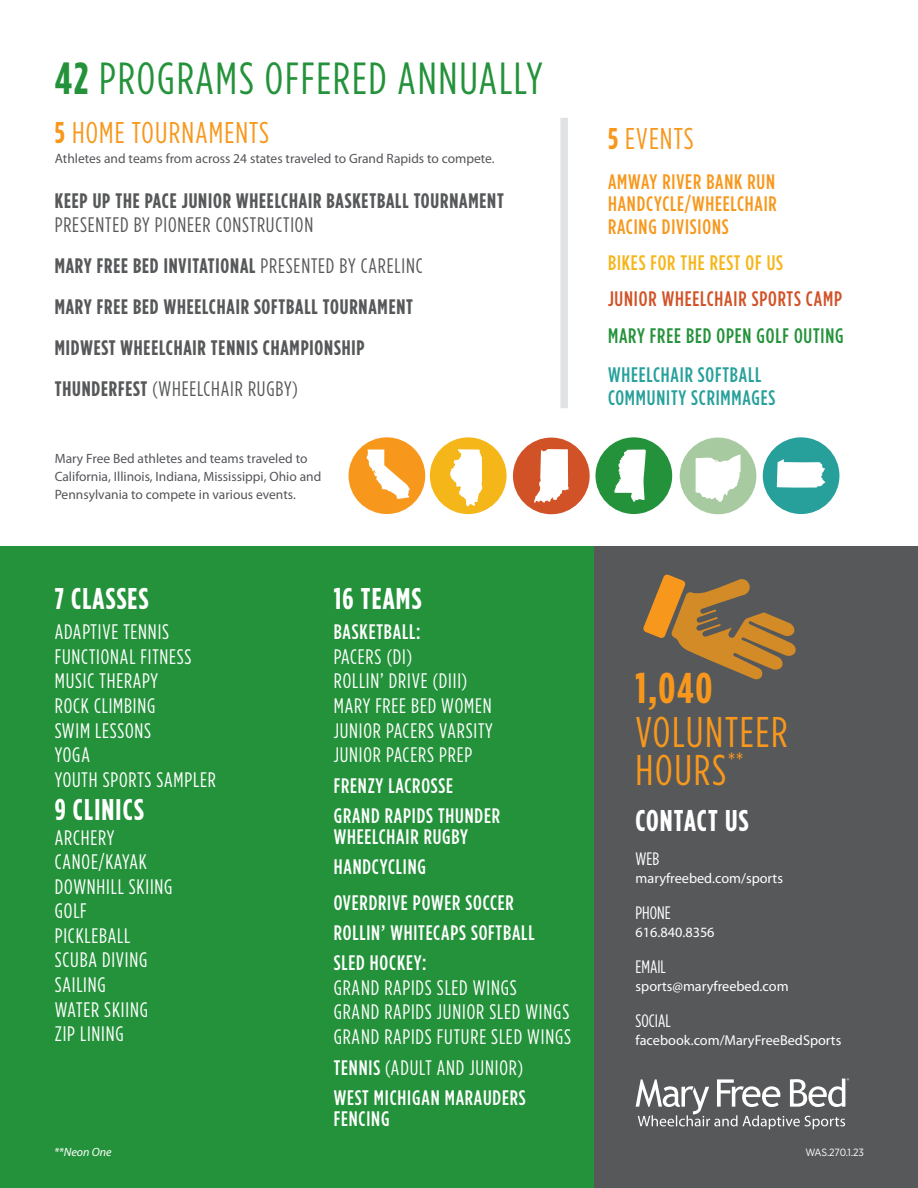
<style>
.page{position:relative;width:918px;height:1188px;background:#fff}
.page>*{position:absolute;margin:0;border:0;box-sizing:border-box;transform-origin:0 0}
.Headline{font:45px "Gotham Condensed";letter-spacing:.04em;color:#24923b}
.Headline-2{font:42.9px "Gotham Condensed";letter-spacing:.04em;color:#f7981d}
.Headline-3{font:700 42.9px "Gotham Condensed";color:#f7981d}
.Headline-4{font:700 30px "Gotham Condensed";letter-spacing:.04em;color:#fff}
.Headline-5{font:30px "Gotham Condensed";letter-spacing:.04em;color:#f7981d}
.Headline-6{font:21px "Gotham Condensed";letter-spacing:.04em;color:#fff}
.Headline-7{font:700 21px/24px "Gotham Condensed";letter-spacing:.04em;color:#57585a}
.Teams_SemiBold{font:500 21px/21px "Gotham Condensed";letter-spacing:.04em;color:#fff}
.Paragraph_Style_1{font:500 21px/22.5px "Gotham Condensed";letter-spacing:.04em;color:#f7981d;text-align:justify}
.Paragraph_Style_1-2{font:500 21px/22.5px "Gotham Condensed";letter-spacing:.04em;color:#27a09b}
.Headline-8{font:21px "Gotham Condensed";letter-spacing:.04em;color:#57585a}
.Paragraph_Style_1-3{font:500 21px "Gotham Condensed";letter-spacing:.04em;color:#d15227}
.Paragraph_Style_1-4{font:500 21px "Gotham Condensed";letter-spacing:.04em;color:#24923b}
.Headline-9{font:500 21px "Gotham Condensed";letter-spacing:.04em;color:#fff}
.Teams_SemiBold-2{font:21px "Gotham Condensed";letter-spacing:.04em;color:#fff}
.Paragraph_Style_1-5{font:500 21px "Gotham Condensed";letter-spacing:.04em;color:#f5b619}
.Text{font:18px "Gotham Condensed";color:#fff}
.Text-2{font:14.25px "Myriad Pro";color:#fff}
.Text-3{font:13.5px/18px "Myriad Pro";color:#54555a}
.Text-4{font:italic 12px "Myriad Pro";color:#fff}
.Gray_Text{font:10.5px "Gotham Narrow";letter-spacing:-.02em;color:#fff}
.s1{font-weight:700}
.s2{font-weight:400}
.s3{font-weight:500}
</style>
<div class="page">
<div style="left:0;top:546px;width:594px;height:642px;background:#24923b"></div>
<div style="left:594px;top:546px;width:324px;height:642px;background:#57585a"></div>
<svg style="left:636px;top:1078px;width:213px;height:51px"></svg>
<div style="left:430px;top:437px;width:77px;height:77px;background:#f5b619;border-radius:50%"></div>
<svg style="left:450px;top:450px;width:32px;height:56px"></svg>
<div style="left:680px;top:438px;width:76px;height:76px;background:#a7caa1;border-radius:50%"></div>
<svg style="left:696px;top:454px;width:45px;height:48px"></svg>
<div style="left:763px;top:437px;width:76px;height:77px;background:#27a09b;border-radius:50%"></div>
<svg style="left:777px;top:459px;width:48px;height:29px"></svg>
<div style="left:596px;top:437px;width:76px;height:77px;background:#24923b;border-radius:50%"></div>
<svg style="left:614px;top:450px;width:32px;height:52px"></svg>
<div style="left:513px;top:438px;width:77px;height:76px;background:#d15227;border-radius:50%"></div>
<svg style="left:534px;top:449px;width:35px;height:54px"></svg>
<div style="left:349px;top:437px;width:76px;height:77px;background:#f7981d;border-radius:50%"></div>
<svg style="left:367px;top:450px;width:43px;height:49px"></svg>
<div style="left:560px;top:118px;width:8px;height:290px;background:#e1e2e4"></div>
<svg style="left:643px;top:574px;width:153px;height:106px"></svg>
<p class="Headline" style="left:55px;top:55px;width:490px"><span class="s1">42</span> PROGRAMS OFFERED ANNUALLY</p>
<p class="Headline-5" style="left:55px;top:117px;width:216px"><span class="s1">5</span> HOME TOURNAMENTS</p>
<p class="Text-3" style="left:55px;top:149px;width:441px">Athletes and teams from across 24 states traveled to Grand Rapids to compete.</p>
<p class="Headline-7" style="left:55px;top:188px;width:451px">KEEP UP THE PACE JUNIOR WHEELCHAIR BASKETBALL TOURNAMENT<br><span class="s2">PRESENTED BY PIONEER CONSTRUCTION</span></p>
<p class="Headline-7" style="left:55px;top:253px;width:369px">MARY FREE BED INVITATIONAL <span class="s2">PRESENTED BY CARELINC</span></p>
<p class="Headline-7" style="left:55px;top:294px;width:360px">MARY FREE BED WHEELCHAIR SOFTBALL TOURNAMENT</p>
<p class="Headline-7" style="left:55px;top:335px;width:311px">MIDWEST WHEELCHAIR TENNIS CHAMPIONSHIP</p>
<p class="Headline-8" style="left:55px;top:378px;width:245px"><span class="s1">THUNDERFEST</span> (WHEELCHAIR RUGBY)</p>
<p class="Text-3" style="left:55px;top:449px;width:268px">Mary Free Bed athletes and teams traveled to<br>California, Illinois, Indiana, Mississippi, Ohio and<br>Pennsylvania to compete in various events.</p>
<p class="Headline-4" style="left:55px;top:581px;width:95px">7 CLASSES</p>
<p class="Headline-6" style="left:55px;top:621px;width:116px">ADAPTIVE TENNIS</p>
<p class="Headline-6" style="left:55px;top:645px;width:138px">FUNCTIONAL FITNESS</p>
<p class="Headline-6" style="left:55px;top:670px;width:105px">MUSIC THERAPY</p>
<p class="Headline-6" style="left:55px;top:694px;width:102px">ROCK CLIMBING</p>
<p class="Headline-6" style="left:55px;top:719px;width:98px">SWIM LESSONS</p>
<p class="Headline-6" style="left:55px;top:743px;width:37px">YOGA</p>
<p class="Headline-6" style="left:55px;top:768px;width:163px">YOUTH SPORTS SAMPLER</p>
<p class="Headline-4" style="left:55px;top:793px;width:91px">9 CLINICS</p>
<p class="Headline-6" style="left:55px;top:826px;width:61px">ARCHERY</p>
<p class="Headline-6" style="left:55px;top:851px;width:94px">CANOE/KAYAK</p>
<p class="Headline-6" style="left:55px;top:875px;width:119px">DOWNHILL SKIING</p>
<p class="Headline-6" style="left:55px;top:900px;width:33px">GOLF</p>
<p class="Headline-6" style="left:55px;top:924px;width:77px">PICKLEBALL</p>
<p class="Headline-6" style="left:55px;top:949px;width:94px">SCUBA DIVING</p>
<p class="Headline-6" style="left:55px;top:973px;width:53px">SAILING</p>
<p class="Headline-6" style="left:55px;top:998px;width:95px">WATER SKIING</p>
<p class="Headline-6" style="left:55px;top:1022px;width:71px">ZIP LINING</p>
<p class="Text-4" style="left:54px;top:1145px;width:59px">**Neon One</p>
<p class="Headline-4" style="left:334px;top:581px;width:89px">16 TEAMS</p>
<p class="Headline-9" style="left:334px;top:620px;width:88px">BASKETBALL:</p>
<p class="Headline-6" style="left:334px;top:645px;width:80px">PACERS (DI)</p>
<p class="Headline-6" style="left:334px;top:670px;width:135px">ROLLIN’ DRIVE (DIII)</p>
<p class="Headline-6" style="left:334px;top:694px;width:159px">MARY FREE BED WOMEN</p>
<p class="Headline-6" style="left:334px;top:719px;width:160px">JUNIOR PACERS VARSITY</p>
<p class="Headline-6" style="left:334px;top:743px;width:140px">JUNIOR PACERS PREP</p>
<p class="Teams_SemiBold" style="left:334px;top:774px;width:121px">FRENZY LACROSSE</p>
<p class="Teams_SemiBold" style="left:334px;top:804px;width:168px">GRAND RAPIDS THUNDER<br>WHEELCHAIR RUGBY</p>
<p class="Teams_SemiBold" style="left:334px;top:856px;width:94px">HANDCYCLING</p>
<p class="Teams_SemiBold" style="left:334px;top:892px;width:182px">OVERDRIVE POWER SOCCER</p>
<p class="Teams_SemiBold" style="left:334px;top:922px;width:202px">ROLLIN’ WHITECAPS SOFTBALL</p>
<p class="Headline-9" style="left:334px;top:951px;width:94px">SLED HOCKEY:</p>
<p class="Headline-6" style="left:334px;top:976px;width:185px">GRAND RAPIDS SLED WINGS</p>
<p class="Headline-6" style="left:334px;top:1001px;width:237px">GRAND RAPIDS JUNIOR SLED WINGS</p>
<p class="Headline-6" style="left:334px;top:1025px;width:239px">GRAND RAPIDS FUTURE SLED WINGS</p>
<p class="Teams_SemiBold-2" style="left:334px;top:1056px;width:191px"><span class="s3">TENNIS</span> (ADULT AND JUNIOR)</p>
<p class="Teams_SemiBold" style="left:334px;top:1086px;width:194px">WEST MICHIGAN MARAUDERS<br>FENCING</p>
<p class="Headline-5" style="left:608px;top:122px;width:87px"><span class="s1">5</span> EVENTS</p>
<p class="Paragraph_Style_1" style="left:608px;top:169px;width:170px">AMWAY RIVER BANK RUN HANDCYCLE/WHEELCHAIR RACING DIVISIONS</p>
<p class="Paragraph_Style_1-5" style="left:608px;top:251px;width:177px">BIKES FOR THE REST OF US</p>
<p class="Paragraph_Style_1-3" style="left:608px;top:287px;width:236px">JUNIOR WHEELCHAIR SPORTS CAMP</p>
<p class="Paragraph_Style_1-4" style="left:608px;top:324px;width:237px">MARY FREE BED OPEN GOLF OUTING</p>
<p class="Paragraph_Style_1-2" style="left:608px;top:363px;width:169px">WHEELCHAIR SOFTBALL<br>COMMUNITY SCRIMMAGES</p>
<p class="Headline-3" style="left:636px;top:664px;width:78px">1,040</p>
<p class="Headline-2" style="left:636px;top:709px;width:154px">VOLUNTEER</p>
<p class="Headline-2" style="left:636px;top:747px;width:109px">HOURS<sup>**</sup></p>
<p class="Headline-4" style="left:636px;top:804px;width:114px">CONTACT US</p>
<p class="Text" style="left:636px;top:849px;width:25px">WEB</p>
<p class="Text-2" style="left:636px;top:870px;width:149px">maryfreebed.com/sports</p>
<p class="Text" style="left:636px;top:903px;width:37px">PHONE</p>
<p class="Text-2" style="left:636px;top:924px;width:81px">616.840.8356</p>
<p class="Text" style="left:636px;top:957px;width:32px">EMAIL</p>
<p class="Text-2" style="left:636px;top:978px;width:154px">sports@maryfreebed.com</p>
<p class="Text" style="left:636px;top:1011px;width:36px">SOCIAL</p>
<p class="Text-2" style="left:636px;top:1032px;width:207px">facebook.com/MaryFreeBedSports</p>
<p class="Gray_Text" style="left:805px;top:1145px;width:60px">WAS.270.1.23</p>
</div>
